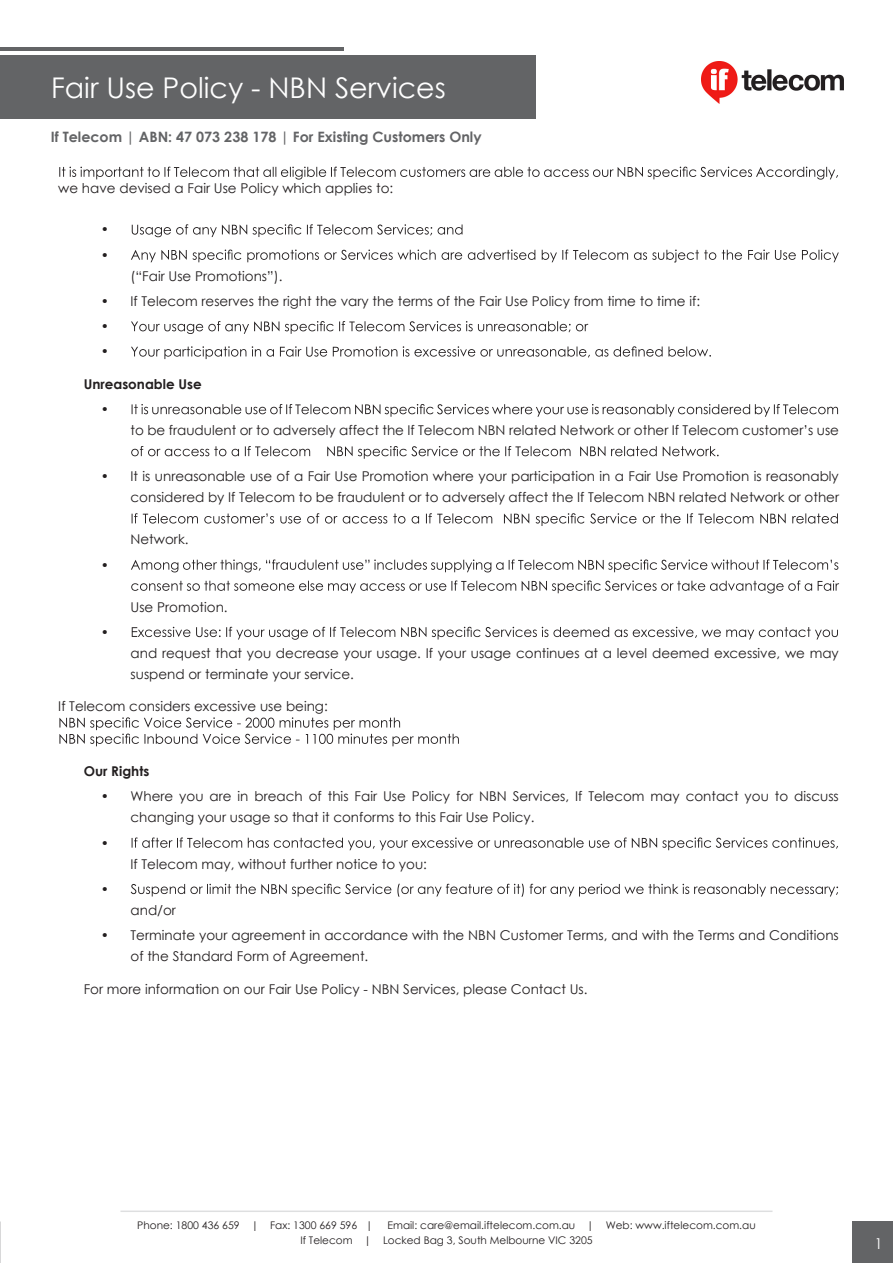
<style>
.page{position:relative;width:893px;height:1263px;background:#fff}
.page>*{position:absolute;margin:0;border:0;box-sizing:border-box;transform-origin:0 0}
.t1{font:28.5px "Century Gothic";color:#fff}
.t2{font:15px "Century Gothic";color:#fff}
.t3{font:700 14.25px "Century Gothic";color:#636466}
.t4{font:13.5px/21px "Century Gothic";color:#231f20}
.t5{font:700 13.5px "Century Gothic";color:#231f20}
.t6{font:10.5px/15px "Century Gothic";color:#231f20}
</style>
<div class="page">
<div style="left:852px;top:1221px;width:41px;height:42px;background:#636466"></div>
<svg style="left:59px;top:167px;width:779px;height:13px"></svg>
<svg style="left:132px;top:224px;width:330px;height:13px"></svg>
<svg style="left:131px;top:250px;width:708px;height:12px"></svg>
<svg style="left:131px;top:321px;width:457px;height:13px"></svg>
<svg style="left:131px;top:346px;width:580px;height:13px"></svg>
<svg style="left:132px;top:404px;width:706px;height:13px"></svg>
<svg style="left:131px;top:446px;width:588px;height:13px"></svg>
<svg style="left:132px;top:513px;width:706px;height:13px"></svg>
<svg style="left:131px;top:559px;width:707px;height:13px"></svg>
<svg style="left:131px;top:580px;width:708px;height:13px"></svg>
<svg style="left:132px;top:627px;width:706px;height:13px"></svg>
<svg style="left:59px;top:717px;width:400px;height:29px"></svg>
<svg style="left:132px;top:837px;width:706px;height:13px"></svg>
<svg style="left:131px;top:884px;width:707px;height:13px"></svg>
<hr style="left:120px;top:1210px;width:652px;height:2px;background:#dedfe0">
<div style="left:0;top:55px;width:536px;height:64px;background:#636466"></div>
<hr style="left:0;top:48px;width:343px;height:3px;background:#636466">
<img style="left:702px;top:61px;width:141px;height:43px">
<h1 class="t1" style="left:51px;top:68px;width:396px">Fair Use Policy - NBN Services</h1>
<p class="t3" style="left:51px;top:126px;width:432px">If Telecom | ABN: 47 073 238 178 | For Existing Customers Only</p>
<p class="t4" style="left:58px;top:177px;width:336px">we have devised a Fair Use Policy which applies to:</p>
<p class="t4" style="left:101px;top:217px;width:10px;line-height:25.2px">• •</p>
<p class="t4" style="left:131px;top:265px;width:153px">(“Fair Use Promotions”).</p>
<p class="t4" style="left:101px;top:288px;width:601px;line-height:25.2px">• If Telecom reserves the right the vary the terms of the Fair Use Policy from time to time if: •<br>•</p>
<p class="t5" style="left:84px;top:374px;width:119px">Unreasonable Use</p>
<p class="t4" style="left:101px;top:398px;width:10px">•</p>
<p class="t4" style="left:131px;top:419px;width:710px">to be fraudulent or to adversely affect the If Telecom NBN related Network or other If Telecom customer’s use</p>
<p class="t4" style="left:101px;top:466px;width:740px;text-align:right">• It is unreasonable use of a Fair Use Promotion where your participation in a Fair Use Promotion is reasonably considered by If Telecom to be fraudulent or to adversely affect the If Telecom NBN related Network or other</p>
<p class="t4" style="left:131px;top:529px;width:59px">Network.</p>
<p class="t4" style="left:101px;top:554px;width:10px">•</p>
<p class="t4" style="left:131px;top:596px;width:99px">Use Promotion.</p>
<p class="t4" style="left:101px;top:621px;width:10px">•</p>
<p class="t4" style="left:131px;top:642px;width:710px">and request that you decrease your usage. If your usage continues at a level deemed excessive, we may suspend or terminate your service.</p>
<p class="t4" style="left:58px;top:696px;width:271px">If Telecom considers excessive use being:</p>
<p class="t5" style="left:84px;top:761px;width:67px">Our Rights</p>
<p class="t4" style="left:131px;top:786px;width:710px;text-indent:-30px">• Where you are in breach of this Fair Use Policy for NBN Services, If Telecom may contact you to discuss changing your usage so that it conforms to this Fair Use Policy.</p>
<p class="t4" style="left:101px;top:832px;width:10px">•</p>
<p class="t4" style="left:131px;top:853px;width:298px">If Telecom may, without further notice to you:</p>
<p class="t4" style="left:101px;top:878px;width:10px">•</p>
<p class="t4" style="left:131px;top:899px;width:47px">and/or</p>
<p class="t4" style="left:131px;top:924px;width:710px;text-indent:-30px">• Terminate your agreement in accordance with the NBN Customer Terms, and with the Terms and Conditions of the Standard Form of Agreement.</p>
<p class="t4" style="left:84px;top:978px;width:505px">For more information on our Fair Use Policy - NBN Services, please Contact Us.</p>
<p class="t6" style="left:300px;top:1217px;width:457px;text-indent:87px">Email: care@email.iftelecom.com.au | Web: www.iftelecom.com.au<br>If Telecom | Locked Bag 3, South Melbourne VIC 3205</p>
<p class="t6" style="left:137px;top:1217px;width:237px">Phone: 1800 436 659 | Fax: 1300 669 596 |</p>
<p class="t2" style="left:874px;top:1233px;width:10px">1</p>
</div>
